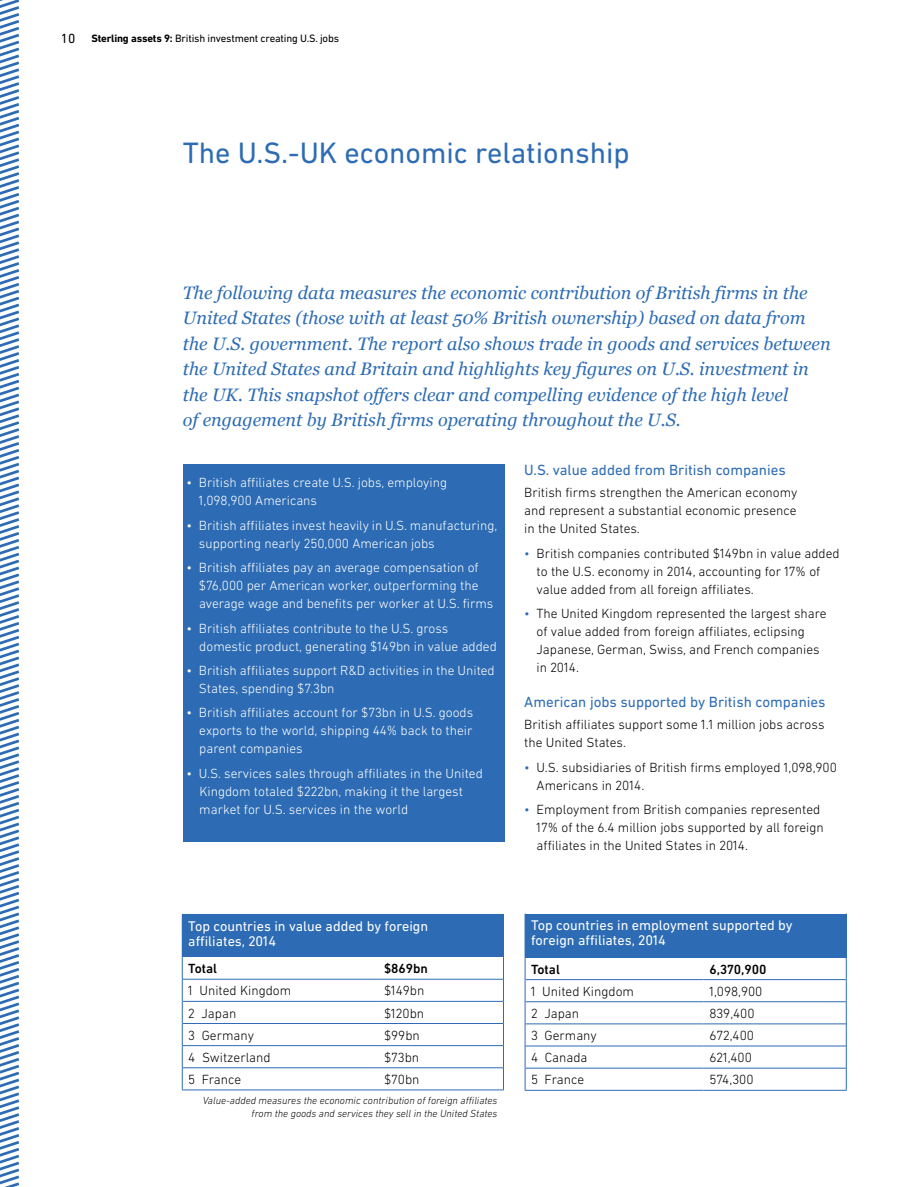
<style>
.page{position:relative;width:919px;height:1187px;background:#fff}
.page>*{position:absolute;margin:0;border:0;box-sizing:border-box;transform-origin:0 0}
.t1{font:30px "DIN Next LT Pro";color:#2d6cb4}
.t2{font:italic 18px/25.5px "Georgia";color:#2d6cb4}
.t3{font:15px "DIN Next LT Pro";color:#2d6cb4}
.t4{font:14.25px/15px "DIN Next LT Pro";color:#fff}
.t5{font:300 13.5px/18px "DIN Next LT Pro";color:#000}
.t6{font:300 13.5px/18px "DIN Next LT Pro";color:#fff}
.t7{font:500 13.5px "DIN Next LT Pro";color:#000}
.t8{font:10.8px "DIN Next LT Pro";letter-spacing:-.015em;color:#000}
.t9{font:italic 300 10.5px/13.5px "DIN Next LT Pro";color:#000;text-align:right}
.s1{font-size:13.5px}
.s2{font-weight:700}
.s3{color:#2d6cb4}
</style>
<div class="page">
<svg style="left:0;top:0;width:19px;height:1186px"></svg>
<div style="left:183px;top:464px;width:321px;height:378px;background:#2d6cb4"></div>
<div style="left:182px;top:914px;width:321px;height:43px;background:#2d6cb4"></div>
<hr style="left:503px;top:914px;width:1px;height:43px;background:#2d6cb4">
<hr style="left:183px;top:978px;width:195px;height:1px;background:#2d6cb4">
<hr style="left:378px;top:978px;width:125px;height:1px;background:#2d6cb4">
<hr style="left:183px;top:1001px;width:195px;height:1px;background:#2d6cb4">
<hr style="left:378px;top:1001px;width:125px;height:1px;background:#2d6cb4">
<hr style="left:183px;top:1023px;width:195px;height:1px;background:#2d6cb4">
<hr style="left:378px;top:1023px;width:125px;height:1px;background:#2d6cb4">
<hr style="left:183px;top:1045px;width:195px;height:1px;background:#2d6cb4">
<hr style="left:378px;top:1045px;width:125px;height:1px;background:#2d6cb4">
<hr style="left:183px;top:1067px;width:195px;height:1px;background:#2d6cb4">
<hr style="left:378px;top:1067px;width:125px;height:1px;background:#2d6cb4">
<svg style="left:182px;top:957px;width:1px;height:132px"></svg>
<svg style="left:503px;top:957px;width:1px;height:132px"></svg>
<hr style="left:182px;top:1089px;width:196px;height:1px;background:#2d6cb4">
<hr style="left:378px;top:1089px;width:126px;height:1px;background:#2d6cb4">
<div style="left:525px;top:913px;width:321px;height:44px;background:#2d6cb4"></div>
<hr style="left:524px;top:913px;width:1px;height:44px;background:#2d6cb4">
<svg style="left:524px;top:957px;width:1px;height:132px"></svg>
<svg style="left:845px;top:957px;width:1px;height:132px"></svg>
<hr style="left:524px;top:1089px;width:179px;height:1px;background:#2d6cb4">
<hr style="left:703px;top:1089px;width:143px;height:1px;background:#2d6cb4">
<hr style="left:525px;top:979px;width:178px;height:1px;background:#2d6cb4">
<hr style="left:703px;top:979px;width:142px;height:1px;background:#2d6cb4">
<hr style="left:525px;top:1001px;width:178px;height:1px;background:#2d6cb4">
<hr style="left:703px;top:1001px;width:142px;height:1px;background:#2d6cb4">
<hr style="left:525px;top:1023px;width:178px;height:1px;background:#2d6cb4">
<hr style="left:703px;top:1023px;width:142px;height:1px;background:#2d6cb4">
<hr style="left:525px;top:1045px;width:178px;height:1px;background:#2d6cb4">
<hr style="left:703px;top:1045px;width:142px;height:1px;background:#2d6cb4">
<hr style="left:525px;top:1067px;width:178px;height:1px;background:#2d6cb4">
<hr style="left:703px;top:1067px;width:142px;height:1px;background:#2d6cb4">
<p class="t8" style="left:61px;top:33px;width:280px"><span class="s1">10</span> <span class="s2">Sterling assets 9:</span> British investment creating U.S. jobs</p>
<h1 class="t1" style="left:183px;top:135px;width:448px">The U.S.-UK economic relationship</h1>
<p class="t2" style="left:183px;top:279px;width:649px">The following data measures the economic contribution of British firms in the United States (those with at least 50% British ownership) based on data from the U.S. government. The report also shows trade in goods and services between the United States and Britain and highlights key figures on U.S. investment in the UK. This snapshot offers clear and compelling evidence of the high level<br>of engagement by British firms operating throughout the U.S.</p>
<p class="t6" style="left:199px;top:473px;width:250px;text-indent:-12px">• British affiliates create U.S. jobs, employing<br>1,098,900 Americans</p>
<p class="t6" style="left:199px;top:516px;width:300px;text-indent:-12px">• British affiliates invest heavily in U.S. manufacturing, supporting nearly 250,000 American jobs</p>
<p class="t6" style="left:199px;top:558px;width:296px;text-indent:-12px">• British affiliates pay an average compensation of $76,000 per American worker, outperforming the average wage and benefits per worker at U.S. firms</p>
<p class="t6" style="left:199px;top:618px;width:299px;text-indent:-13px">• British affiliates contribute to the U.S. gross domestic product, generating $149bn in value added</p>
<p class="t6" style="left:199px;top:661px;width:297px;text-indent:-12px">• British affiliates support R&amp;D activities in the United<br>States, spending $7.3bn</p>
<p class="t6" style="left:199px;top:703px;width:275px;text-align:justify;text-indent:-13px">• British affiliates account for $73bn in U.S. goods exports to the world, shipping 44% back to their parent companies</p>
<p class="t6" style="left:199px;top:764px;width:285px;text-indent:-13px">• U.S. services sales through affiliates in the United<br>Kingdom totaled $222bn, making it the largest market for U.S. services in the world</p>
<p class="t3" style="left:524px;top:461px;width:263px">U.S. value added from British companies</p>
<p class="t5" style="left:524px;top:483px;width:275px;text-align:justify">British firms strengthen the American economy and represent a substantial economic presence in the United States.</p>
<p class="t5" style="left:536px;top:544px;width:304px;text-indent:-12px"><span class="s3">•</span> British companies contributed $149bn in value added to the U.S. economy in 2014, accounting for 17% of value added from all foreign affiliates.</p>
<p class="t5" style="left:536px;top:604px;width:292px;text-indent:-12px"><span class="s3">•</span> The United Kingdom represented the largest share of value added from foreign affiliates, eclipsing Japanese, German, Swiss, and French companies in 2014.</p>
<p class="t3" style="left:524px;top:693px;width:303px">American jobs supported by British companies</p>
<p class="t5" style="left:524px;top:715px;width:302px">British affiliates support some 1.1 million jobs across the United States.</p>
<p class="t5" style="left:536px;top:758px;width:302px;text-indent:-12px"><span class="s3">•</span> U.S. subsidiaries of British firms employed 1,098,900<br>Americans in 2014.</p>
<p class="t5" style="left:536px;top:800px;width:289px;text-indent:-12px"><span class="s3">•</span> Employment from British companies represented<br>17% of the 6.4 million jobs supported by all foreign affiliates in the United States in 2014.</p>
<p class="t4" style="left:188px;top:918px;width:241px">Top countries in value added by foreign affiliates, 2014</p>
<p class="t7" style="left:188px;top:960px;width:30px">Total</p>
<p class="t7" style="left:384px;top:960px;width:45px">$869bn</p>
<p class="t5" style="left:188px;top:981px;width:104px">1 United Kingdom</p>
<p class="t5" style="left:384px;top:981px;width:42px">$149bn</p>
<p class="t5" style="left:188px;top:1003px;width:49px">2 Japan</p>
<p class="t5" style="left:384px;top:1003px;width:42px">$120bn</p>
<p class="t5" style="left:188px;top:1025px;width:67px">3 Germany</p>
<p class="t5" style="left:384px;top:1025px;width:37px">$99bn</p>
<p class="t5" style="left:188px;top:1047px;width:84px">4 Switzerland</p>
<p class="t5" style="left:384px;top:1047px;width:37px">$73bn</p>
<p class="t5" style="left:188px;top:1070px;width:55px">5 France</p>
<p class="t5" style="left:384px;top:1070px;width:37px">$70bn</p>
<p class="t9" style="left:203px;top:1093px;width:296px">Value-added measures the economic contribution of foreign affiliates from the goods and services they sell in the United States</p>
<p class="t4" style="left:531px;top:917px;width:263px">Top countries in employment supported by foreign affiliates, 2014</p>
<p class="t7" style="left:531px;top:961px;width:30px">Total</p>
<p class="t7" style="left:709px;top:961px;width:59px">6,370,900</p>
<p class="t5" style="left:531px;top:981px;width:104px">1 United Kingdom</p>
<p class="t5" style="left:709px;top:981px;width:55px">1,098,900</p>
<p class="t5" style="left:531px;top:1004px;width:49px">2 Japan</p>
<p class="t5" style="left:709px;top:1004px;width:47px">839,400</p>
<p class="t5" style="left:531px;top:1026px;width:67px">3 Germany</p>
<p class="t5" style="left:709px;top:1026px;width:46px">672,400</p>
<p class="t5" style="left:531px;top:1048px;width:58px">4 Canada</p>
<p class="t5" style="left:709px;top:1048px;width:44px">621,400</p>
<p class="t5" style="left:531px;top:1070px;width:55px">5 France</p>
<p class="t5" style="left:709px;top:1070px;width:46px">574,300</p>
</div>
